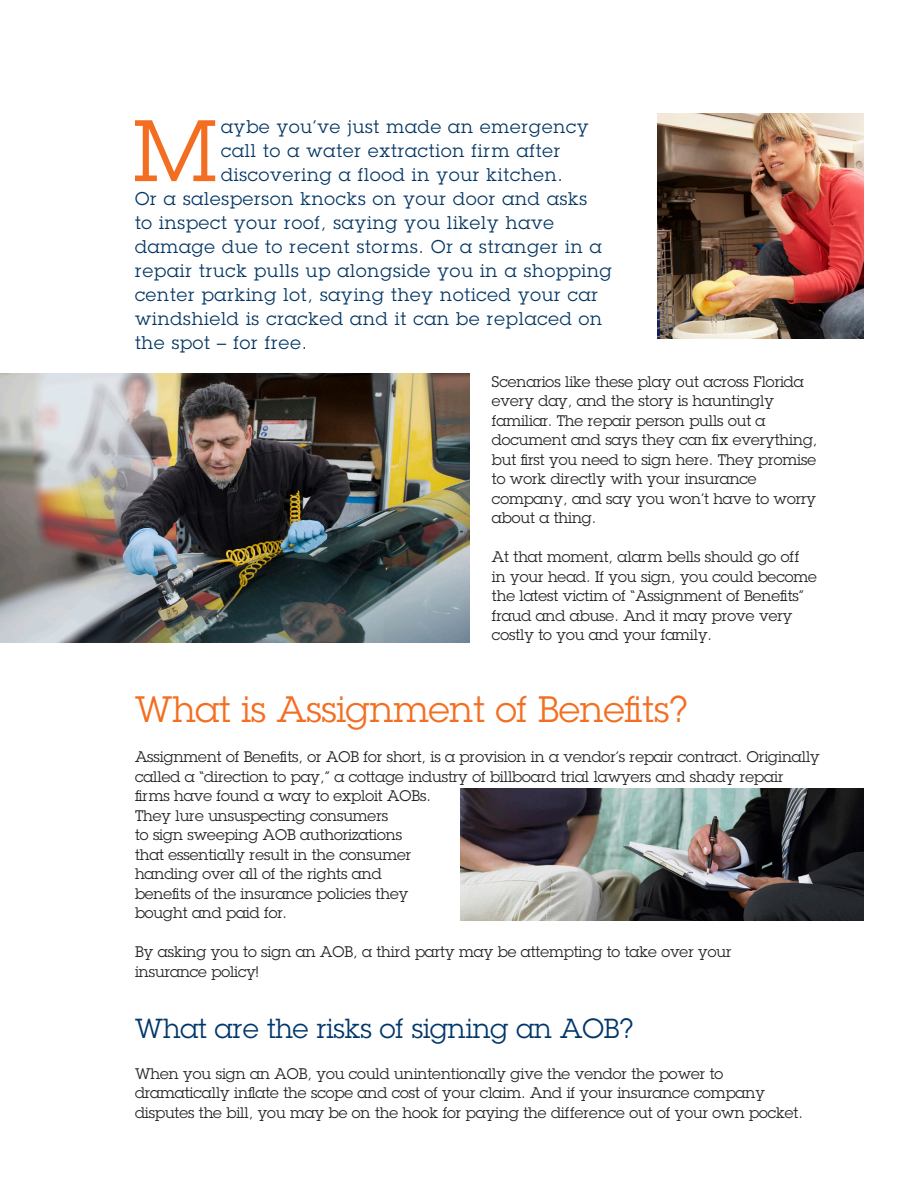
<style>
.page{position:relative;width:918px;height:1188px;background:#fff}
.page>*{position:absolute;margin:0;border:0;box-sizing:border-box;transform-origin:0 0}
.t1{font:85.2px "Lubalin Graph";color:#f36e21}
.t2{font:36px "Lubalin Graph";color:#f36e21}
.t3{font:27px "Lubalin Graph";color:#00376b}
.t4{font:18px "Lubalin Graph";letter-spacing:.05em;color:#003562}
.t5{font:15px/19.5px "Lubalin Graph";color:#231f20}
</style>
<div class="page">
<img style="left:460px;top:788px;width:404px;height:132px">
<img style="left:0;top:374px;width:470px;height:268px">
<img style="left:657px;top:113px;width:207px;height:226px">
<p class="t1" style="left:133px;top:97px;width:85px">M</p>
<p class="t4" style="left:221px;top:115px;width:369px">aybe you’ve just made an emergency</p>
<p class="t4" style="left:221px;top:139px;width:341px">call to a water extraction firm after</p>
<p class="t4" style="left:221px;top:163px;width:343px">discovering a flood in your kitchen.</p>
<p class="t4" style="left:135px;top:187px;width:454px">Or a salesperson knocks on your door and asks</p>
<p class="t4" style="left:135px;top:211px;width:421px">to inspect your roof, saying you likely have</p>
<p class="t4" style="left:135px;top:235px;width:468px">damage due to recent storms. Or a stranger in a</p>
<p class="t4" style="left:135px;top:259px;width:478px">repair truck pulls up alongside you in a shopping</p>
<p class="t4" style="left:135px;top:283px;width:465px">center parking lot, saying they noticed your car</p>
<p class="t4" style="left:135px;top:307px;width:469px">windshield is cracked and it can be replaced on</p>
<p class="t4" style="left:135px;top:331px;width:174px">the spot – for free.</p>
<p class="t5" style="left:492px;top:371px;width:327px">Scenarios like these play out across Florida every day, and the story is hauntingly familiar. The repair person pulls out a document and says they can fix everything, but first you need to sign here. They promise to work directly with your insurance company, and say you won’t have to worry about a thing.</p>
<p class="t5" style="left:492px;top:547px;width:326px">At that moment, alarm bells should go off in your head. If you sign, you could become the latest victim of “Assignment of Benefits” fraud and abuse. And it may prove very costly to you and your family.</p>
<p class="t2" style="left:135px;top:687px;width:554px">What is Assignment of Benefits?</p>
<p class="t5" style="left:135px;top:747px;width:686px">Assignment of Benefits, or AOB for short, is a provision in a vendor’s repair contract. Originally called a “direction to pay,” a cottage industry of billboard trial lawyers and shady repair firms have found a way to exploit AOBs.<br>They lure unsuspecting consumers<br>to sign sweeping AOB authorizations<br>that essentially result in the consumer<br>handing over all of the rights and<br>benefits of the insurance policies they<br>bought and paid for.</p>
<p class="t5" style="left:135px;top:942px;width:598px">By asking you to sign an AOB, a third party may be attempting to take over your insurance policy!</p>
<p class="t3" style="left:135px;top:1012px;width:500px">What are the risks of signing an AOB?</p>
<p class="t5" style="left:135px;top:1064px;width:669px">When you sign an AOB, you could unintentionally give the vendor the power to dramatically inflate the scope and cost of your claim. And if your insurance company disputes the bill, you may be on the hook for paying the difference out of your own pocket.</p>
</div>
